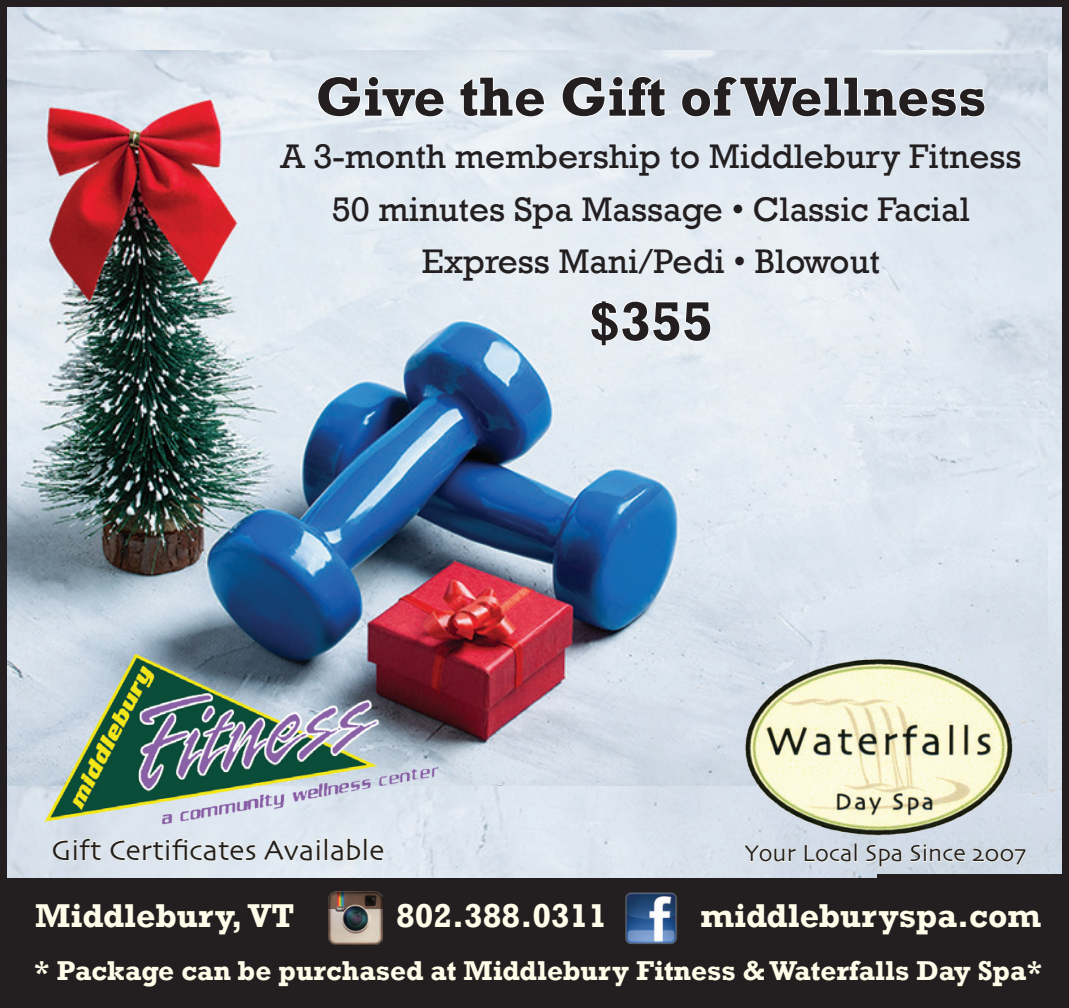
<style>
.page{position:relative;width:1069px;height:1008px;background:#fff}
.page>*{position:absolute;margin:0;border:0;box-sizing:border-box;transform-origin:0 0}
.t1{font:700 56px "Rockwell";color:#231f20}
.t2{font:35px "Rockwell";color:#231f20}
.t3{font:700 33.95px "Rockwell";color:#fffde9}
.t4{font:29.4px "Skia";color:#231f20}
.t5{font:700 28px "Rockwell";color:#fffde9}
.t6{font:24.15px "Skia";color:#231f20}
</style>
<div class="page">
<div style="left:0;top:874px;width:1068px;height:134px;background:#231f20"></div>
<img style="left:625px;top:892px;width:52px;height:52px">
<img style="left:329px;top:891px;width:53px;height:54px">
<img style="left:8px;top:51px;width:1039px;height:741px">
<img style="left:8px;top:786px;width:868px;height:92px">
<img style="left:39px;top:651px;width:404px;height:179px">
<img style="left:738px;top:655px;width:280px;height:183px">
<svg style="left:51px;top:837px;width:51px;height:25px"></svg>
<svg style="left:109px;top:837px;width:276px;height:25px;background:#e5ebee"></svg>
<svg style="left:743px;top:843px;width:54px;height:20px"></svg>
<svg style="left:803px;top:842px;width:55px;height:21px"></svg>
<svg style="left:864px;top:844px;width:39px;height:25px"></svg>
<svg style="left:909px;top:843px;width:118px;height:24px;background:#d6dee4"></svg>
<svg style="left:316px;top:75px;width:130px;height:43px"></svg>
<svg style="left:459px;top:76px;width:87px;height:42px"></svg>
<svg style="left:561px;top:75px;width:105px;height:43px"></svg>
<svg style="left:680px;top:75px;width:306px;height:43px"></svg>
<svg style="left:589px;top:300px;width:123px;height:47px"></svg>
<div style="left:0;top:0;width:1068px;height:1004px;border:7px solid #231f20"></div>
<p class="t1" style="left:315px;top:63px;width:672px">Give the Gift of Wellness</p>
<p class="t2" style="left:280px;top:136px;width:742px">A 3-month membership to Middlebury Fitness</p>
<p class="t2" style="left:332px;top:189px;width:639px">50 minutes Spa Massage • Classic Facial</p>
<p class="t2" style="left:422px;top:241px;width:459px">Express Mani/Pedi • Blowout</p>
<p class="t1" style="left:589px;top:288px;width:126px">$355</p>
<p class="t4" style="left:51px;top:832px;width:335px">Gift Certificates Available</p>
<p class="t6" style="left:744px;top:839px;width:283px">Your Local Spa Since 2007</p>
<p class="t3" style="left:35px;top:895px;width:261px">Middlebury, VT</p>
<p class="t3" style="left:396px;top:895px;width:213px">802.388.0311</p>
<p class="t3" style="left:700px;top:895px;width:342px">middleburyspa.com</p>
<p class="t5" style="left:34px;top:953px;width:1010px">* Package can be purchased at Middlebury Fitness &amp; Waterfalls Day Spa*</p>
</div>
